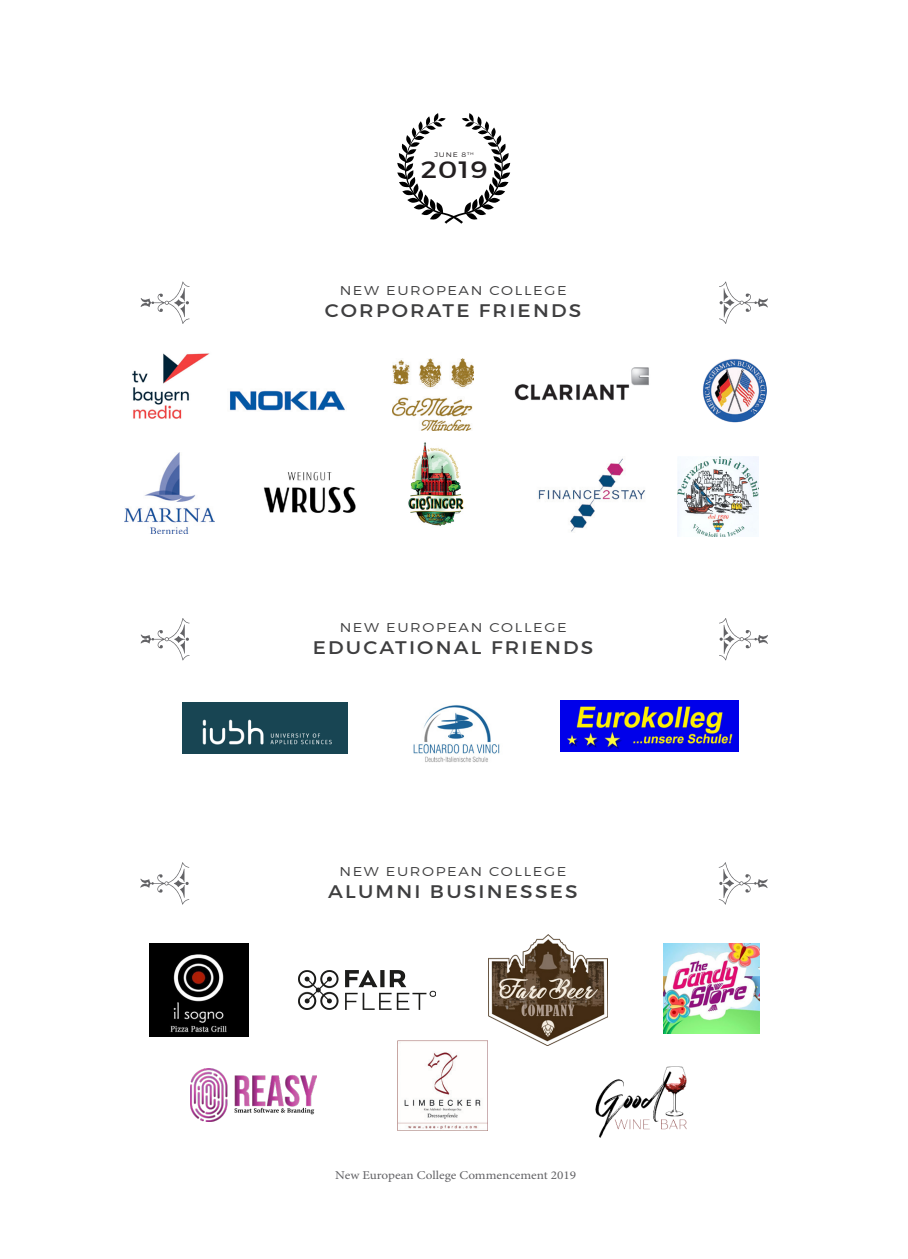
<style>
.page{position:relative;width:908px;height:1259px;background:#fff}
.page>*{position:absolute;margin:0;border:0;box-sizing:border-box;transform-origin:0 0}
.t1{font:23.6px "Montserrat";color:#231f20;scale:1.17 1}
.t2{font:18.2px "Montserrat";letter-spacing:.11em;color:#3e3e3f;scale:1.1 1}
.t3{font:300 12.8px "Montserrat";letter-spacing:.11em;color:#3e3e3f;scale:1.15 1}
.t4{font:12px "Minion Pro";color:#636366;scale:1.1 1}
.t5{font:300 6.6px "Montserrat";color:#231f20;scale:1.18 1}
</style>
<div class="page">
<svg style="left:397px;top:113px;width:113px;height:111px"></svg>
<img style="left:397px;top:1040px;width:90px;height:91px">
<img style="left:183px;top:702px;width:164px;height:51px">
<svg style="left:140px;top:281px;width:49px;height:43px"></svg>
<svg style="left:719px;top:281px;width:48px;height:43px"></svg>
<img style="left:538px;top:458px;width:107px;height:74px">
<svg style="left:140px;top:862px;width:49px;height:42px"></svg>
<svg style="left:718px;top:862px;width:49px;height:42px"></svg>
<img style="left:663px;top:943px;width:95px;height:90px">
<img style="left:190px;top:1068px;width:126px;height:54px">
<img style="left:299px;top:970px;width:136px;height:40px">
<img style="left:595px;top:1066px;width:92px;height:72px">
<img style="left:150px;top:943px;width:99px;height:93px">
<svg style="left:140px;top:618px;width:49px;height:42px"></svg>
<svg style="left:719px;top:618px;width:48px;height:42px"></svg>
<img style="left:560px;top:701px;width:178px;height:50px">
<img style="left:413px;top:705px;width:87px;height:57px">
<img style="left:408px;top:442px;width:56px;height:84px">
<img style="left:702px;top:358px;width:64px;height:65px;border-radius:32px">
<img style="left:125px;top:452px;width:90px;height:81px">
<img style="left:263px;top:472px;width:93px;height:41px">
<img style="left:392px;top:358px;width:81px;height:73px">
<img style="left:132px;top:353px;width:78px;height:66px">
<img style="left:514px;top:367px;width:135px;height:34px">
<img style="left:205px;top:365px;width:140px;height:54px">
<img style="left:488px;top:934px;width:119px;height:111px">
<img style="left:677px;top:456px;width:81px;height:80px">
<p class="t5" style="left:434px;top:151px;width:35px">JUNE 8<sup>TH</sup></p>
<h1 class="t1" style="left:420px;top:155px;width:59px">2019</h1>
<p class="t3" style="left:339px;top:283px;width:199px">NEW EUROPEAN COLLEGE</p>
<p class="t2" style="left:325px;top:299px;width:234px">CORPORATE FRIENDS</p>
<p class="t3" style="left:339px;top:619px;width:199px">NEW EUROPEAN COLLEGE</p>
<p class="t2" style="left:313px;top:636px;width:256px">EDUCATIONAL FRIENDS</p>
<p class="t3" style="left:339px;top:863px;width:199px">NEW EUROPEAN COLLEGE</p>
<p class="t2" style="left:328px;top:880px;width:228px">ALUMNI BUSINESSES</p>
<p class="t4" style="left:335px;top:1166px;width:220px">New European College Commencement 2019</p>
</div>
